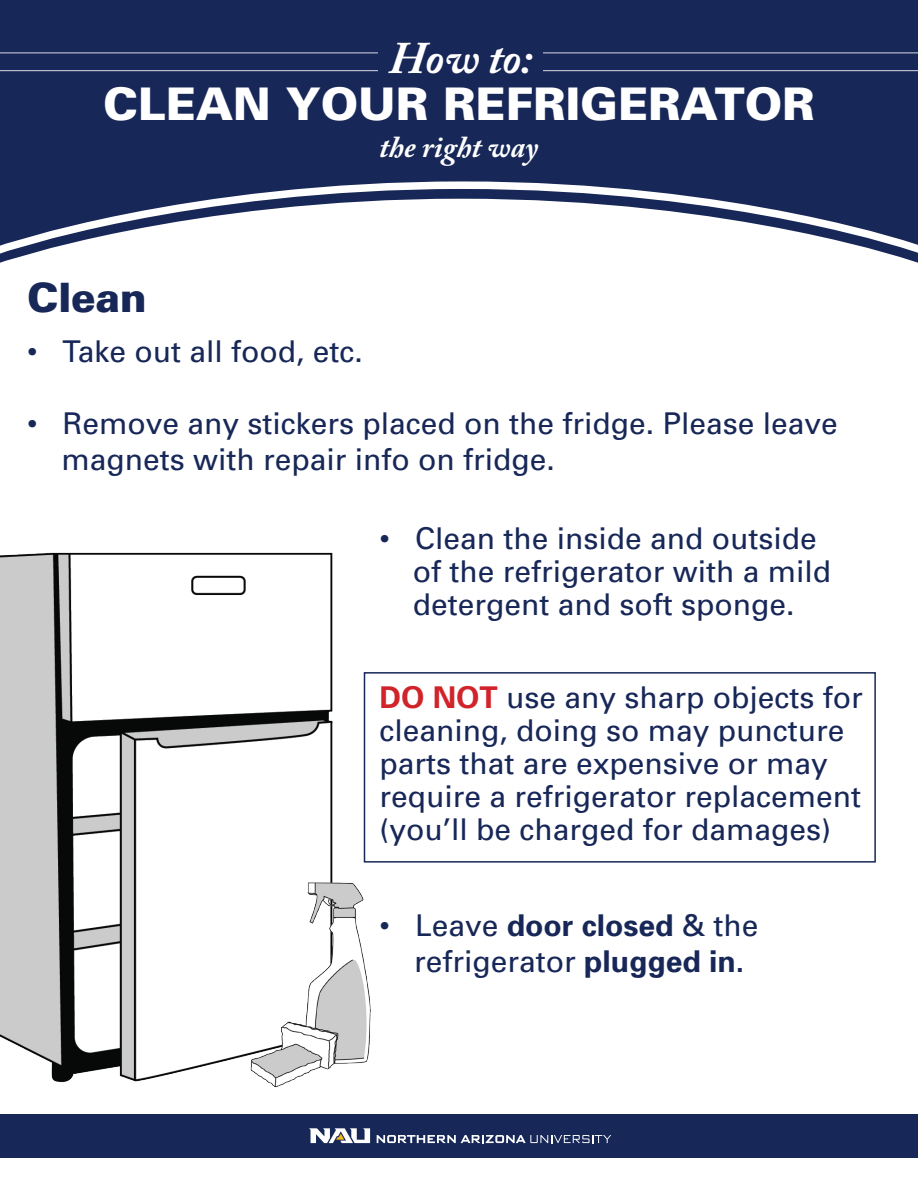
<style>
.page{position:relative;width:918px;height:1188px;background:#fff}
.page>*{position:absolute;margin:0;border:0;box-sizing:border-box;transform-origin:0 0}
.t1{font:900 45px "Univers";color:#fff}
.t2{font:italic 700 45px "Adobe Caslon Pro";color:#fff}
.t3{font:900 40.5px "Univers";letter-spacing:-.01em;color:#172757}
.t4{font:30px/33px "Univers";color:#172757}
.t5{font:italic 700 30px "Adobe Caslon Pro";color:#fff}
.s1{font-weight:700;color:#d1232a}
.s2{font-weight:700}
</style>
<div class="page">
<div style="left:0;top:0;width:918px;height:263px;background:#172757"></div>
<svg style="left:0;top:52px;width:918px;height:19px;background:#293864"></svg>
<div style="left:378px;top:40px;width:164px;height:43px;background:#172757"></div>
<svg style="left:0;top:178px;width:918px;height:79px"></svg>
<div style="left:0;top:1114px;width:918px;height:44px;background:#172757"></div>
<svg style="left:449px;top:1135px;width:162px;height:8px"></svg>
<img style="left:0;top:552px;width:449px;height:592px">
<img style="left:172px;top:851px;width:254px;height:254px">
<div style="left:364px;top:672px;width:512px;height:191px;border:2px solid #172757"></div>
<h1 class="t2" style="left:389px;top:31px;width:145px">How to:</h1>
<h1 class="t1" style="left:103px;top:76px;width:713px">CLEAN YOUR REFRIGERATOR</h1>
<p class="t5" style="left:380px;top:129px;width:160px">the right way</p>
<h2 class="t3" style="left:27px;top:273px;width:121px">Clean</h2>
<p class="t4" style="left:27px;top:334px;width:337px">• Take out all food, etc.</p>
<p class="t4" style="left:62px;top:405px;width:778px;line-height:36px;text-indent:-34px">• Remove any stickers placed on the fridge. Please leave magnets with repair info on fridge.</p>
<p class="t4" style="left:413px;top:522px;width:420px;text-indent:-33px">• Clean the inside and outside of the refrigerator with a mild detergent and soft sponge.</p>
<p class="t4" style="left:380px;top:681px;width:485px"><span class="s1">DO NOT</span> use any sharp objects for cleaning, doing so may puncture parts that are expensive or may require a refrigerator replacement (you’ll be charged for damages)</p>
<p class="t4" style="left:414px;top:907px;width:346px;line-height:36px;text-indent:-34px">• Leave <span class="s2">door closed</span> &amp; the refrigerator <span class="s2">plugged in.</span></p>
</div>
